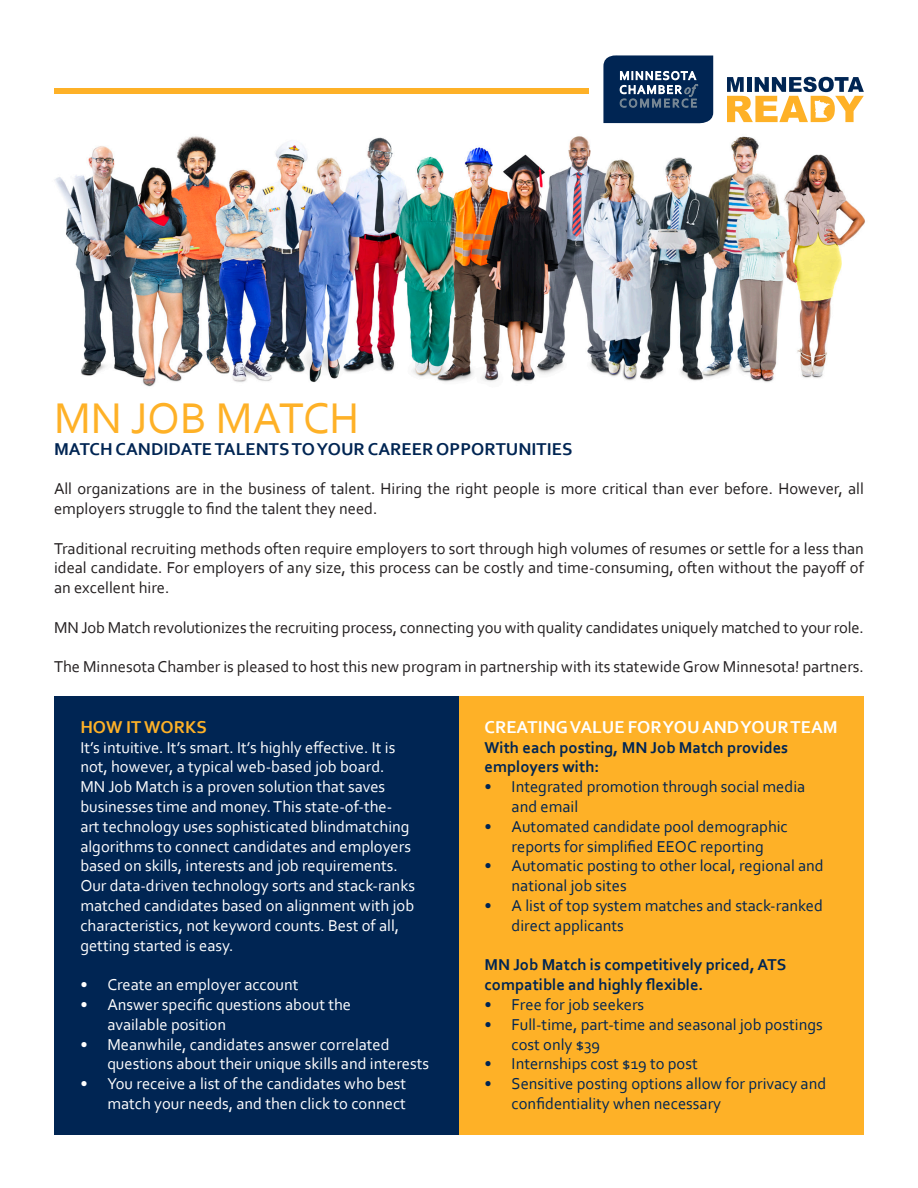
<style>
.page{position:relative;width:918px;height:1188px;background:#fff}
.page>*{position:absolute;margin:0;border:0;box-sizing:border-box;transform-origin:0 0}
.t1{font:45px "Corbel";color:#feb127}
.t2{font:700 18px "Corbel";color:#002553}
.t3{font:700 18px "Corbel";color:#fff}
.t4{font:700 18px "Corbel";color:#feb127}
.t5{font:16.5px/19.8px "Corbel";color:#fff}
.t6{font:16.5px/19.8px "Corbel";color:#231f20}
.t7{font:16.5px/19.8px "Corbel";color:#002553}
.t8{font:700 16.5px/19.8px "Corbel";color:#002553}
</style>
<div class="page">
<div style="left:459px;top:696px;width:405px;height:439px;background:#feb127"></div>
<div style="left:54px;top:696px;width:405px;height:439px;background:#002553"></div>
<img style="left:54px;top:55px;width:811px;height:332px">
<svg style="left:603px;top:55px;width:110px;height:69px;background:#24446a"></svg>
<svg style="left:727px;top:77px;width:137px;height:45px"></svg>
<div style="left:54px;top:88px;width:535px;height:6px;background:#feb127"></div>
<p class="t1" style="left:54px;top:390px;width:307px">MN JOB MATCH</p>
<p class="t2" style="left:54px;top:438px;width:520px">MATCH CANDIDATE TALENTS TO YOUR CAREER OPPORTUNITIES</p>
<p class="t6" style="left:54px;top:478px;width:811px">All organizations are in the business of talent. Hiring the right people is more critical than ever before. However, all employers struggle to find the talent they need.</p>
<p class="t6" style="left:54px;top:538px;width:811px;text-align:justify">Traditional recruiting methods often require employers to sort through high volumes of resumes or settle for a less than ideal candidate. For employers of any size, this process can be costly and time-consuming, often without the payoff of an excellent hire.</p>
<p class="t6" style="left:54px;top:617px;width:811px">MN Job Match revolutionizes the recruiting process, connecting you with quality candidates uniquely matched to your role.</p>
<p class="t6" style="left:54px;top:657px;width:811px">The Minnesota Chamber is pleased to host this new program in partnership with its statewide Grow Minnesota! partners.</p>
<p class="t4" style="left:80px;top:716px;width:128px">HOW IT WORKS</p>
<p class="t5" style="left:80px;top:737px;width:336px">It’s intuitive. It’s smart. It’s highly effective. It is not, however, a typical web-based job board.<br>MN Job Match is a proven solution that saves businesses time and money. This state-of-the&shy;art technology uses sophisticated blindmatching algorithms to connect candidates and employers based on skills, interests and job requirements.<br>Our data-driven technology sorts and stack-ranks matched candidates based on alignment with job characteristics, not keyword counts. Best of all, getting started is easy.</p>
<p class="t5" style="left:80px;top:974px;width:220px">• Create an employer account</p>
<p class="t5" style="left:107px;top:994px;width:245px;text-indent:-27px">• Answer specific questions about the available position</p>
<p class="t5" style="left:107px;top:1034px;width:323px;text-indent:-27px">• Meanwhile, candidates answer correlated questions about their unique skills and interests</p>
<p class="t5" style="left:80px;top:1073px;width:327px;text-align:right">• You receive a list of the candidates who best match your needs, and then click to connect</p>
<p class="t3" style="left:485px;top:716px;width:355px">CREATING VALUE FOR YOU AND YOUR TEAM</p>
<p class="t8" style="left:485px;top:737px;width:305px">With each posting, MN Job Match provides employers with:</p>
<p class="t7" style="left:512px;top:776px;width:295px;text-indent:-27px">• Integrated promotion through social media and email</p>
<p class="t7" style="left:485px;top:816px;width:305px;text-align:center">• Automated candidate pool demographic reports for simplified EEOC reporting</p>
<p class="t7" style="left:512px;top:856px;width:314px;text-indent:-27px">• Automatic posting to other local, regional and national job sites</p>
<p class="t7" style="left:512px;top:895px;width:313px;text-indent:-27px">• A list of top system matches and stack-ranked direct applicants</p>
<p class="t8" style="left:485px;top:955px;width:303px">MN Job Match is competitively priced, ATS compatible and highly flexible.</p>
<p class="t7" style="left:485px;top:994px;width:161px">• Free for job seekers</p>
<p class="t7" style="left:512px;top:1014px;width:313px;text-indent:-27px">• Full-time, part-time and seasonal job postings cost only $39</p>
<p class="t7" style="left:485px;top:1054px;width:215px">• Internships cost $19 to post</p>
<p class="t7" style="left:512px;top:1073px;width:316px;text-indent:-27px">• Sensitive posting options allow for privacy and confidentiality when necessary</p>
</div>
